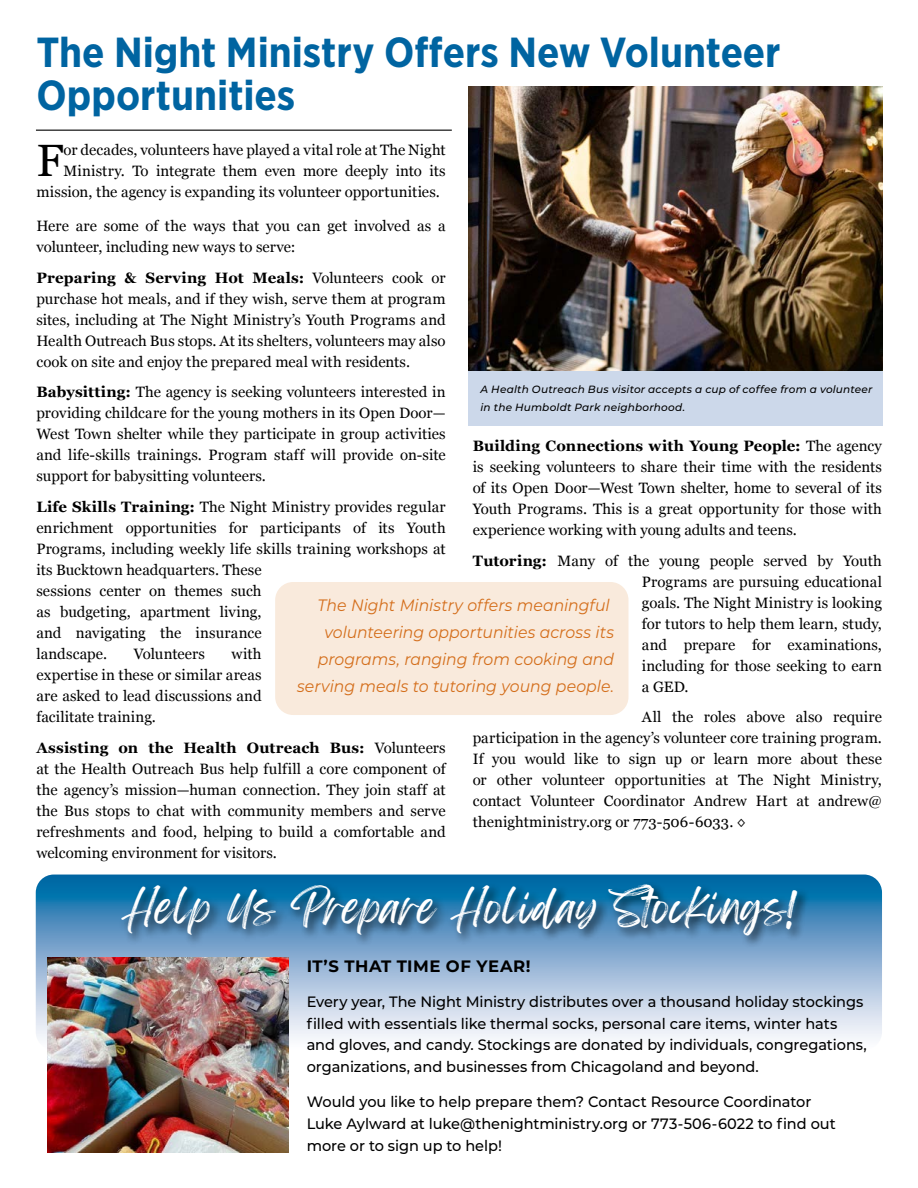
<style>
.page{position:relative;width:918px;height:1188px;background:#fff}
.page>*{position:absolute;margin:0;border:0;box-sizing:border-box;transform-origin:0 0}
.t1{font:45.3px "Georgia";color:#000}
.t2{font:700 42px/43.5px "Gotham Narrow";color:#0064a1}
.t3{font:39px "Feeling Passionate";letter-spacing:.02em;color:#fff}
.t4{font:italic 16.5px/27px "Montserrat";color:#d46e1b;text-align:right;scale:.95 1}
.t5{font:700 16.5px "Montserrat";letter-spacing:.03em;color:#000}
.t6{font:15px/21px "Georgia";letter-spacing:.005em;color:#000;text-align:justify}
.t7{font:500 15px/21.8px "Montserrat";letter-spacing:-.005em;color:#000}
.t8{font:italic 500 10.5px/18px "Montserrat";letter-spacing:.02em;color:#000}
.s1{font-weight:700}
</style>
<div class="page">
<img style="left:468px;top:86px;width:414px;height:285px">
<svg style="left:36px;top:875px;width:846px;height:175px;background:#a2c0db"></svg>
<hr style="left:36px;top:130px;width:416px;height:1px;background:#000">
<div style="left:275px;top:582px;width:353px;height:133px;background:#f9eadc;border-radius:18px"></div>
<div style="left:468px;top:371px;width:414px;height:55px;background:#ccd8ea"></div>
<div style="left:119px;top:882px;width:691px;height:67px;background:#000;opacity:.75"></div>
<img style="left:48px;top:957px;width:241px;height:195px">
<h2 class="t2" style="left:36px;top:30px;width:746px">The Night Ministry Offers New Volunteer<br>Opportunities</h2>
<h1 class="t1" style="left:36px;top:128px;width:29px">F</h1>
<p class="t6" style="left:64px;top:139px;width:384px">or decades, volunteers have played a vital role at The Night</p>
<p class="t6" style="left:64px;top:160px;width:384px">Ministry. To integrate them even more deeply into its</p>
<p class="t6" style="left:36px;top:181px;width:405px">mission, the agency is expanding its volunteer opportunities.</p>
<p class="t6" style="left:36px;top:215px;width:411px">Here are some of the ways that you can get involved as a volunteer, including new ways to serve:</p>
<p class="t6" style="left:36px;top:266px;width:411px"><span class="s1">Preparing &amp; Serving Hot Meals:</span> Volunteers cook or purchase hot meals, and if they wish, serve them at program sites, including at The Night Ministry’s Youth Programs and Health Outreach Bus stops. At its shelters, volunteers may also cook on site and enjoy the prepared meal with residents.</p>
<p class="t6" style="left:36px;top:381px;width:411px"><span class="s1">Babysitting:</span> The agency is seeking volunteers interested in providing childcare for the young mothers in its Open Door— West Town shelter while they participate in group activities and life-skills trainings. Program staff will provide on-site support for babysitting volunteers.</p>
<p class="t6" style="left:36px;top:496px;width:411px;text-align:left"><span class="s1">Life Skills Training:</span> The Night Ministry provides regular enrichment opportunities for participants of its Youth Programs, including weekly life skills training workshops at its Bucktown headquarters. These<br>sessions center on themes such<br>as budgeting, apartment living,<br>and navigating the insurance<br>landscape.</p>
<p class="t8" style="left:481px;top:380px;width:393px">A Health Outreach Bus visitor accepts a cup of coffee from a volunteer in the Humboldt Park neighborhood.</p>
<p class="t6" style="left:473px;top:435px;width:411px"><span class="s1">Building Connections with Young People:</span> The agency is seeking volunteers to share their time with the residents of its Open Door—West Town shelter, home to several of its Youth Programs. This is a great opportunity for those with experience working with young adults and teens.</p>
<p class="t6" style="left:642px;top:549px;width:242px;text-indent:-169px"><span class="s1">Tutoring:</span> Many of the young people served by Youth Programs are pursuing educational goals. The Night Ministry is looking for tutors to help them learn, study, and prepare for examinations, including for those seeking to earn a GED.</p>
<p class="t6" style="left:473px;top:706px;width:411px;text-indent:169px">All the roles above also require participation in the agency’s volunteer core training program.<br>If you would like to sign up or learn more about these or other volunteer opportunities at The Night Ministry, contact Volunteer Coordinator Andrew Hart at andrew@ thenightministry.org or 773-506-6033. ◊</p>
<p class="t4" style="left:297px;top:592px;width:335px">The Night Ministry offers meaningful volunteering opportunities across its programs, ranging from cooking and serving meals to tutoring young people.</p>
<p class="t6" style="left:36px;top:643px;width:227px;text-indent:195px">with expertise in these or similar areas are asked to lead discussions and facilitate training.</p>
<p class="t6" style="left:36px;top:736px;width:411px"><span class="s1">Assisting on the Health Outreach Bus:</span> Volunteers at the Health Outreach Bus help fulfill a core component of the agency’s mission—human connection. They join staff at the Bus stops to chat with community members and serve refreshments and food, helping to build a comfortable and welcoming environment for visitors.</p>
<p class="t6" style="left:134px;top:643px;width:72px">Volunteers</p>
<h3 class="t3" style="left:122px;top:876px;width:676px">Help Us Prepare Holiday Stockings!</h3>
<p class="t5" style="left:307px;top:954px;width:225px">IT’S THAT TIME OF YEAR!</p>
<p class="t7" style="left:307px;top:990px;width:562px">Every year, The Night Ministry distributes over a thousand holiday stockings filled with essentials like thermal socks, personal care items, winter hats and gloves, and candy. Stockings are donated by individuals, congregations, organizations, and businesses from Chicagoland and beyond.</p>
<p class="t7" style="left:307px;top:1091px;width:531px">Would you like to help prepare them? Contact Resource Coordinator<br>Luke Aylward at luke@thenightministry.org or 773-506-6022 to find out more or to sign up to help!</p>
</div>
